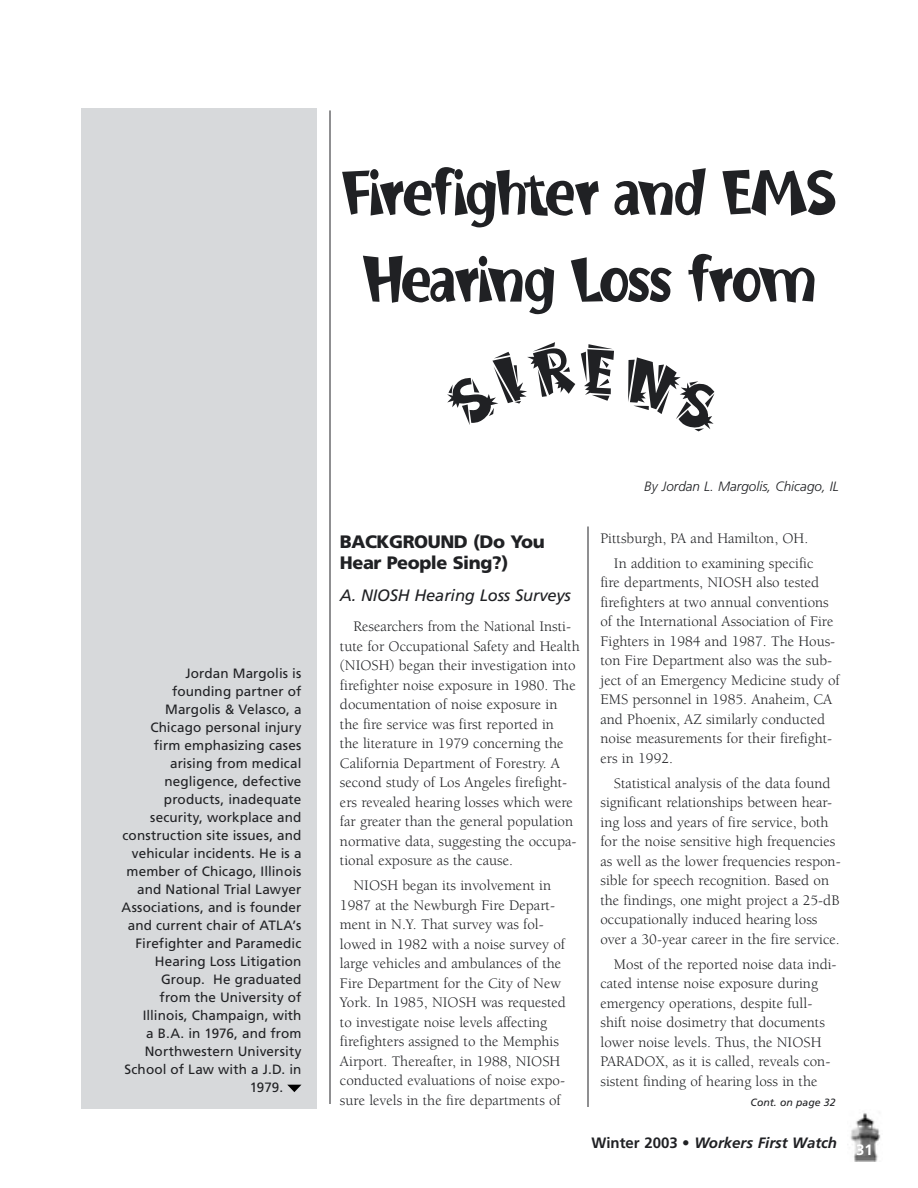
<style>
.page{position:relative;width:918px;height:1188px;background:#fff}
.page>*{position:absolute;margin:0;border:0;box-sizing:border-box;transform-origin:0 0}
.t1{font:72px/86.7px "Burweed ICG";letter-spacing:-.03em;color:#202124}
.t2{font:900 18px/21px "Frutiger";letter-spacing:-.025em;color:#202124}
.t3{font:italic 16.5px "Frutiger";letter-spacing:-.01em;color:#202124}
.t4{font:15px/19.5px "Berkeley";color:#202124}
.t5{font:italic 700 15px "Frutiger";color:#202124}
.t6{font:700 15px "Frutiger";color:#fff}
.t7{font:13.5px "Frutiger";letter-spacing:.01em;color:#202124}
.t8{font:italic 300 13.5px "Frutiger";color:#202124}
.t9{font:italic 10.5px "Frutiger";color:#202124}
.s1{font-style:normal}
</style>
<div class="page">
<img style="left:847px;top:1113px;width:34px;height:48px">
<hr style="left:330px;top:110px;width:1px;height:994px;background:#202124">
<hr style="left:588px;top:526px;width:1px;height:581px;background:#202124">
<div style="left:81px;top:108px;width:235px;height:1001px;background:#d7d9db"></div>
<svg style="left:287px;top:1085px;width:14px;height:7px"></svg>
<h1 class="t1" style="left:341px;top:150px;width:497px">Firefighter and EMS<br>Hearing Loss from</h1>
<p class="t7" style="left:185px;top:666px;width:118px">Jordan Margolis is</p>
<p class="t7" style="left:172px;top:684px;width:131px">founding partner of</p>
<p class="t7" style="left:165px;top:702px;width:138px">Margolis &amp; Velasco, a</p>
<p class="t7" style="left:150px;top:720px;width:153px">Chicago personal injury</p>
<p class="t7" style="left:154px;top:738px;width:149px">firm emphasizing cases</p>
<p class="t7" style="left:170px;top:756px;width:133px">arising from medical</p>
<p class="t7" style="left:165px;top:774px;width:138px">negligence, defective</p>
<p class="t7" style="left:164px;top:792px;width:139px">products, inadequate</p>
<p class="t7" style="left:150px;top:810px;width:153px">security, workplace and</p>
<p class="t7" style="left:123px;top:828px;width:180px">construction site issues, and</p>
<p class="t7" style="left:132px;top:846px;width:171px">vehicular incidents. He is a</p>
<p class="t7" style="left:127px;top:864px;width:176px">member of Chicago, Illinois</p>
<p class="t7" style="left:137px;top:882px;width:166px">and National Trial Lawyer</p>
<p class="t7" style="left:122px;top:900px;width:181px">Associations, and is founder</p>
<p class="t7" style="left:128px;top:918px;width:175px">and current chair of ATLA’s</p>
<p class="t7" style="left:136px;top:936px;width:167px">Firefighter and Paramedic</p>
<p class="t7" style="left:155px;top:954px;width:148px">Hearing Loss Litigation</p>
<p class="t7" style="left:161px;top:972px;width:142px">Group. He graduated</p>
<p class="t7" style="left:160px;top:990px;width:143px">from the University of</p>
<p class="t7" style="left:143px;top:1008px;width:160px">Illinois, Champaign, with</p>
<p class="t7" style="left:146px;top:1026px;width:157px">a B.A. in 1976, and from</p>
<p class="t7" style="left:145px;top:1044px;width:158px">Northwestern University</p>
<p class="t7" style="left:125px;top:1062px;width:178px">School of Law with a J.D. in</p>
<p class="t7" style="left:250px;top:1080px;width:35px">1979.</p>
<p class="t8" style="left:644px;top:479px;width:196px">By Jordan L. Margolis, Chicago, IL</p>
<p class="t2" style="left:340px;top:531px;width:206px">BACKGROUND (Do You<br>Hear People Sing?)</p>
<p class="t3" style="left:340px;top:586px;width:233px">A. NIOSH Hearing Loss Surveys</p>
<p class="t4" style="left:340px;top:617px;width:241px;text-indent:14px">Researchers from the National Insti&shy;tute for Occupational Safety and Health (NIOSH) began their investigation into firefighter noise exposure in 1980. The documentation of noise exposure in the fire service was first reported in<br>the literature in 1979 concerning the California Department of Forestry. A second study of Los Angeles firefight&shy;ers revealed hearing losses which were far greater than the general population normative data, suggesting the occupa&shy;tional exposure as the cause.</p>
<p class="t4" style="left:340px;top:876px;width:228px;text-indent:14px">NIOSH began its involvement in 1987 at the Newburgh Fire Depart&shy;ment in N.Y. That survey was fol&shy;lowed in 1982 with a noise survey of large vehicles and ambulances of the Fire Department for the City of New York. In 1985, NIOSH was requested to investigate noise levels affecting firefighters assigned to the Memphis Airport. Thereafter, in 1988, NIOSH conducted evaluations of noise expo&shy;sure levels in the fire departments of</p>
<p class="t4" style="left:614px;top:526px;width:201px;line-height:24.9px;text-indent:-14px">Pittsburgh, PA and Hamilton, OH.<br>In addition to examining specific</p>
<p class="t4" style="left:600px;top:573px;width:241px">fire departments, NIOSH also tested firefighters at two annual conventions of the International Association of Fire Fighters in 1984 and 1987. The Hous&shy;ton Fire Department also was the sub&shy;ject of an Emergency Medicine study of EMS personnel in 1985. Anaheim, CA and Phoenix, AZ similarly conducted noise measurements for their firefight&shy;ers in 1992.</p>
<p class="t4" style="left:600px;top:773px;width:242px;text-indent:14px">Statistical analysis of the data found significant relationships between hear&shy;ing loss and years of fire service, both for the noise sensitive high frequencies as well as the lower frequencies respon&shy;sible for speech recognition. Based on the findings, one might project a 25-dB occupationally induced hearing loss over a 30-year career in the fire service.</p>
<p class="t4" style="left:600px;top:954px;width:238px;text-indent:14px">Most of the reported noise data indi&shy;cated intense noise exposure during emergency operations, despite full&shy;shift noise dosimetry that documents lower noise levels. Thus, the NIOSH PARADOX, as it is called, reveals con&shy;sistent finding of hearing loss in the</p>
<p class="t9" style="left:751px;top:1096px;width:86px">Cont. on page 32</p>
<p class="t5" style="left:591px;top:1134px;width:247px"><span class="s1">Winter 2003 •</span> Workers First Watch</p>
<p class="t6" style="left:856px;top:1141px;width:18px">31</p>
</div>
